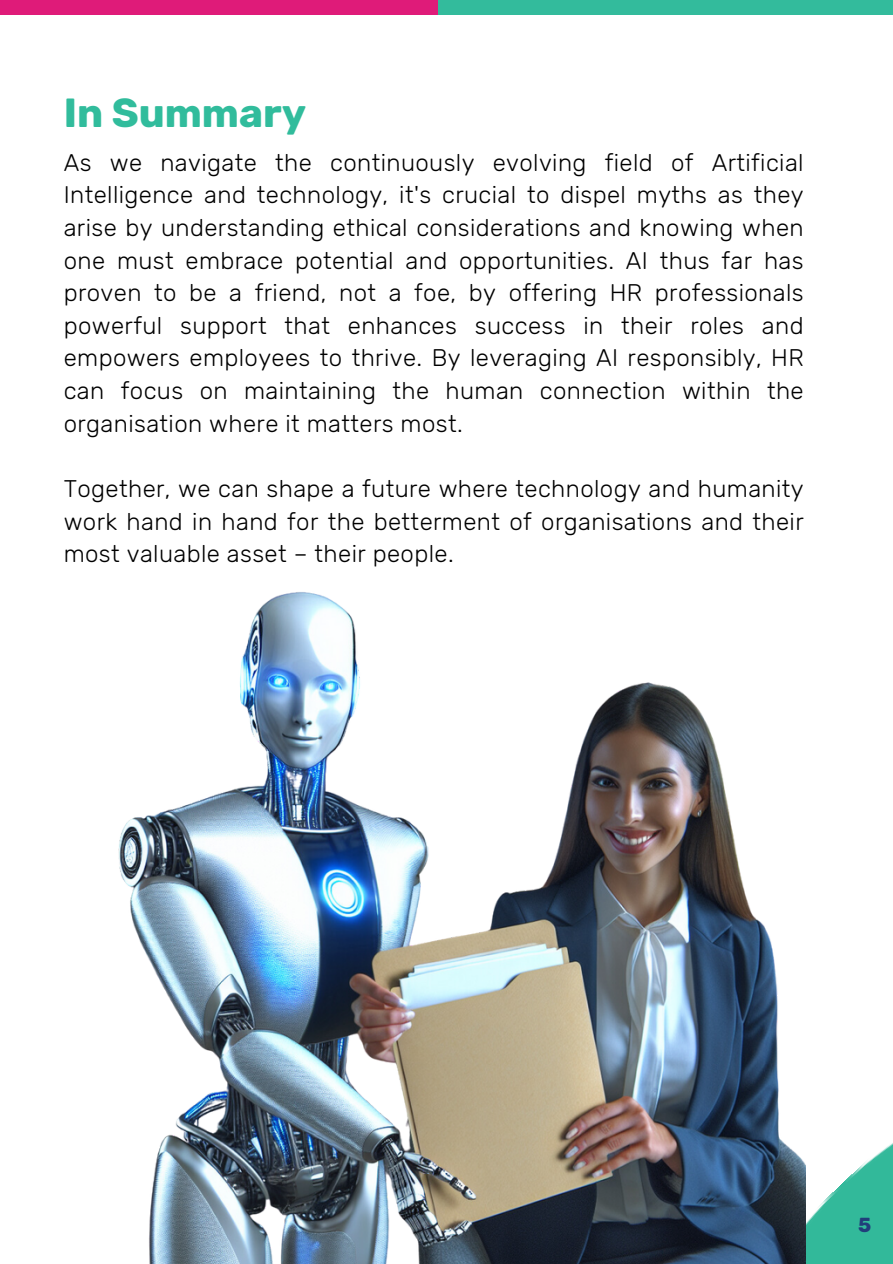
<style>
.page{position:relative;width:893px;height:1264px;background:#fff}
.page>*{position:absolute;margin:0;border:0;box-sizing:border-box;transform-origin:0 0}
.t1{font:700 40.5px "Rubik";color:#31bc9c}
.t2{font:300 24px/32.7px "Rubik";letter-spacing:.015em;color:#000;text-align:justify}
.t3{font:700 20.25px "Rubik";color:#213e7b}
</style>
<div class="page">
<img style="left:805px;top:1143px;width:87px;height:120px">
<div style="left:0;top:0;width:438px;height:14px;background:#df1b79"></div>
<div style="left:438px;top:0;width:454px;height:14px;background:#33bb9c"></div>
<img style="left:118px;top:592px;width:687px;height:671px">
<p class="t1" style="left:64px;top:89px;width:244px">In Summary</p>
<p class="t2" style="left:64px;top:146px;width:741px">As we navigate the continuously evolving field of Artificial Intelligence and technology, it's crucial to dispel myths as they arise by understanding ethical considerations and knowing when one must embrace potential and opportunities. AI thus far has proven to be a friend, not a foe, by offering HR professionals powerful support that enhances success in their roles and empowers employees to thrive. By leveraging AI responsibly, HR can focus on maintaining the human connection within the organisation where it matters most.</p>
<p class="t2" style="left:64px;top:472px;width:741px">Together, we can shape a future where technology and humanity work hand in hand for the betterment of organisations and their most valuable asset – their people.</p>
<p class="t3" style="left:858px;top:1212px;width:15px">5</p>
</div>
